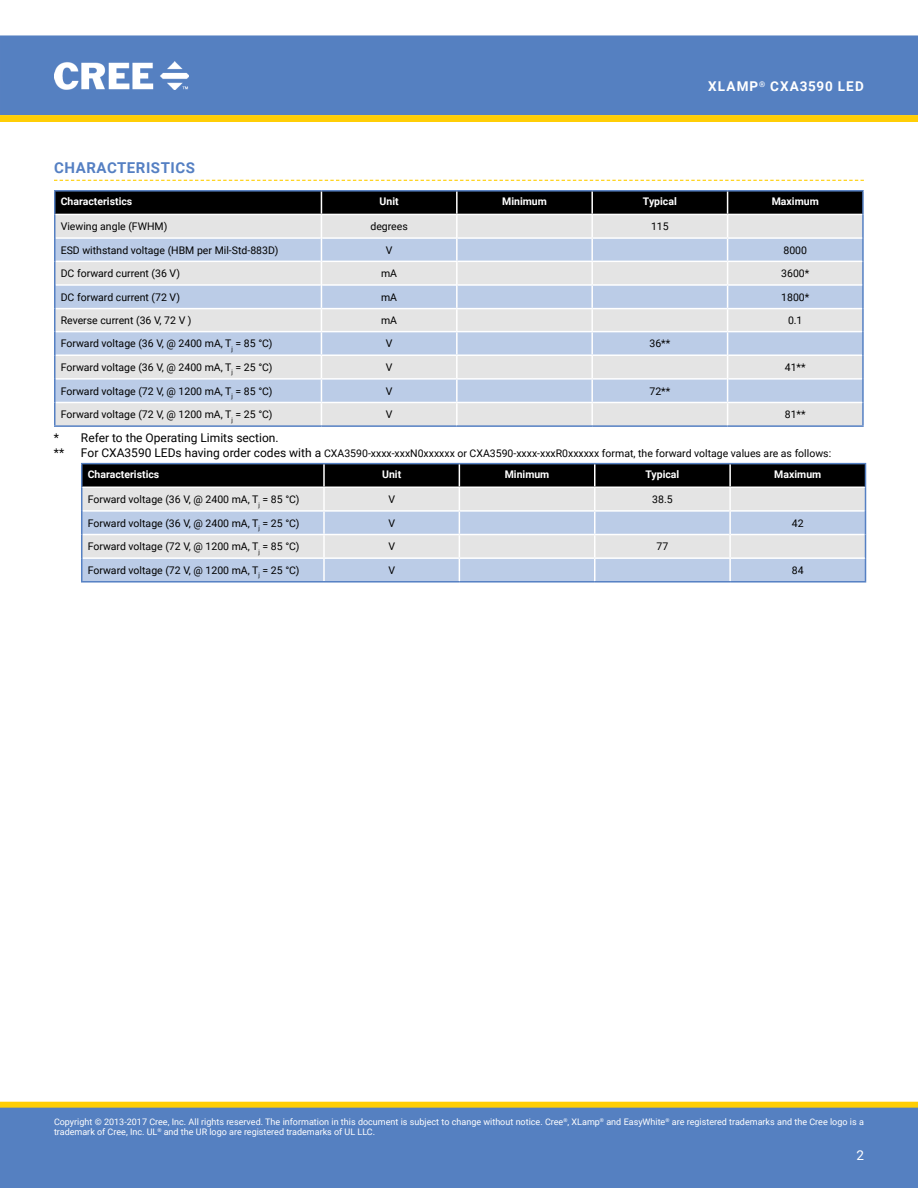
<style>
.page{position:relative;width:918px;height:1188px;background:#fff}
.page>*{position:absolute;margin:0;border:0;box-sizing:border-box;transform-origin:0 0}
.t1{font:700 15px "Roboto";letter-spacing:.035em;color:#5580c3}
.t2{font:700 13.5px "Roboto";letter-spacing:.085em;color:#fff}
.t3{font:13.5px "Roboto";color:#fff}
.t4{font:12px/15px "Roboto";color:#000}
.t5{font:10.5px/20.7px "Roboto";color:#000}
.t6{font:700 10.5px "Roboto";color:#fff}
.t7{font:9px/10.8px "Roboto";color:#fff}
.s1{font-size:12px}
.s2{font-weight:700;color:#fff}
</style>
<div class="page">
<div style="left:0;top:35px;width:918px;height:80px;background:#5580c1"></div>
<img style="left:55px;top:62px;width:134px;height:28px">
<div style="left:1px;top:1102px;width:916px;height:6px;background:#ffce06"></div>
<div style="left:0;top:1102px;width:918px;height:6px;border:1px solid #ffce06"></div>
<div style="left:0;top:1108px;width:918px;height:80px;background:#5580c1"></div>
<svg style="left:0;top:115px;width:918px;height:7px;background:#fece08"></svg>
<svg style="left:54px;top:180px;width:810px;height:1px"></svg>
<hr style="left:54px;top:214px;width:2px;height:24px;background:#5580c3">
<hr style="left:54px;top:238px;width:2px;height:23px;background:#5580c3">
<hr style="left:54px;top:261px;width:2px;height:24px;background:#5580c3">
<hr style="left:54px;top:285px;width:2px;height:24px;background:#5580c3">
<hr style="left:54px;top:309px;width:2px;height:23px;background:#5580c3">
<hr style="left:54px;top:332px;width:2px;height:23px;background:#5580c3">
<hr style="left:54px;top:355px;width:2px;height:24px;background:#5580c3">
<hr style="left:54px;top:379px;width:2px;height:23px;background:#5580c3">
<hr style="left:54px;top:402px;width:2px;height:23px;background:#5580c3">
<hr style="left:54px;top:425px;width:267px;height:2px;background:#5580c3">
<hr style="left:321px;top:425px;width:136px;height:2px;background:#5580c3">
<hr style="left:457px;top:425px;width:135px;height:2px;background:#5580c3">
<hr style="left:592px;top:425px;width:136px;height:2px;background:#5580c3">
<hr style="left:862px;top:214px;width:2px;height:24px;background:#5580c3">
<hr style="left:862px;top:238px;width:2px;height:23px;background:#5580c3">
<hr style="left:862px;top:261px;width:2px;height:24px;background:#5580c3">
<hr style="left:862px;top:285px;width:2px;height:24px;background:#5580c3">
<hr style="left:862px;top:309px;width:2px;height:23px;background:#5580c3">
<hr style="left:862px;top:332px;width:2px;height:23px;background:#5580c3">
<hr style="left:862px;top:355px;width:2px;height:24px;background:#5580c3">
<hr style="left:862px;top:379px;width:2px;height:23px;background:#5580c3">
<hr style="left:862px;top:402px;width:2px;height:23px;background:#5580c3">
<hr style="left:728px;top:425px;width:136px;height:2px;background:#5580c3">
<hr style="left:54px;top:190px;width:267px;height:2px;background:#5580c3">
<hr style="left:54px;top:192px;width:2px;height:22px;background:#5580c3">
<hr style="left:321px;top:190px;width:136px;height:2px;background:#5580c3">
<hr style="left:457px;top:190px;width:135px;height:2px;background:#5580c3">
<hr style="left:592px;top:190px;width:136px;height:2px;background:#5580c3">
<hr style="left:728px;top:190px;width:136px;height:2px;background:#5580c3">
<hr style="left:862px;top:192px;width:2px;height:22px;background:#5580c3">
<svg style="left:55px;top:191px;width:808px;height:234px;background:#c0c6d1"></svg>
<hr style="left:56px;top:214px;width:265px;height:1px;background:#fff">
<hr style="left:321px;top:214px;width:136px;height:1px;background:#fff">
<hr style="left:457px;top:214px;width:135px;height:1px;background:#fff">
<hr style="left:592px;top:214px;width:136px;height:1px;background:#fff">
<hr style="left:728px;top:214px;width:134px;height:1px;background:#fff">
<hr style="left:81px;top:581px;width:243px;height:2px;background:#5580c3">
<hr style="left:324px;top:581px;width:135px;height:2px;background:#5580c3">
<hr style="left:459px;top:581px;width:136px;height:2px;background:#5580c3">
<hr style="left:595px;top:581px;width:135px;height:2px;background:#5580c3">
<hr style="left:730px;top:581px;width:136px;height:2px;background:#5580c3">
<hr style="left:81px;top:463px;width:243px;height:1px;background:#5580c3">
<hr style="left:324px;top:463px;width:135px;height:1px;background:#5580c3">
<hr style="left:459px;top:463px;width:136px;height:1px;background:#5580c3">
<hr style="left:595px;top:463px;width:135px;height:1px;background:#5580c3">
<hr style="left:730px;top:463px;width:136px;height:1px;background:#5580c3">
<svg style="left:81px;top:464px;width:785px;height:117px;background:#aab1bb"></svg>
<hr style="left:594px;top:464px;width:2px;height:23px;background:#fff">
<hr style="left:729px;top:464px;width:2px;height:23px;background:#fff">
<hr style="left:82px;top:487px;width:242px;height:1px;background:#fff">
<hr style="left:324px;top:487px;width:135px;height:1px;background:#fff">
<hr style="left:459px;top:487px;width:136px;height:1px;background:#fff">
<hr style="left:595px;top:487px;width:135px;height:1px;background:#fff">
<hr style="left:730px;top:487px;width:135px;height:1px;background:#fff">
<p class="t2" style="left:708px;top:77px;width:157px">XLamp<sup>®</sup> CXA3590 LED</p>
<h1 class="t1" style="left:54px;top:157px;width:142px">Characteristics</h1>
<p class="t6" style="left:61px;top:194px;width:73px">Characteristics</p>
<p class="t6" style="left:380px;top:194px;width:21px">Unit</p>
<p class="t6" style="left:502px;top:194px;width:46px">Minimum</p>
<p class="t6" style="left:643px;top:194px;width:35px">Typical</p>
<p class="t6" style="left:772px;top:194px;width:49px">Maximum</p>
<p class="t5" style="left:61px;top:216px;width:108px">Viewing angle (FWHM)</p>
<p class="t5" style="left:370px;top:216px;width:39px">degrees</p>
<p class="t5" style="left:651px;top:216px;width:19px">115</p>
<p class="t5" style="left:61px;top:239px;width:219px">ESD withstand voltage (HBM per Mil-Std-883D)</p>
<p class="t5" style="left:386px;top:239px;width:8px">V</p>
<p class="t5" style="left:783px;top:239px;width:25px">8000</p>
<p class="t5" style="left:61px;top:263px;width:121px">DC forward current (36 V)</p>
<p class="t5" style="left:381px;top:263px;width:18px">mA</p>
<p class="t5" style="left:781px;top:263px;width:30px">3600*</p>
<p class="t5" style="left:61px;top:286px;width:121px">DC forward current (72 V)</p>
<p class="t5" style="left:381px;top:286px;width:18px">mA</p>
<p class="t5" style="left:781px;top:286px;width:30px">1800*</p>
<p class="t5" style="left:61px;top:310px;width:132px">Reverse current (36 V, 72 V )</p>
<p class="t5" style="left:381px;top:310px;width:18px">mA</p>
<p class="t5" style="left:788px;top:310px;width:16px">0.1</p>
<p class="t5" style="left:61px;top:333px;width:213px">Forward voltage (36 V, @ 2400 mA, T<sub>j</sub> = 85 °C)</p>
<p class="t5" style="left:386px;top:333px;width:8px">V</p>
<p class="t5" style="left:649px;top:333px;width:22px">36**</p>
<p class="t5" style="left:61px;top:357px;width:213px">Forward voltage (36 V, @ 2400 mA, T<sub>j</sub> = 25 °C)</p>
<p class="t5" style="left:386px;top:357px;width:8px">V</p>
<p class="t5" style="left:785px;top:357px;width:22px">41**</p>
<p class="t5" style="left:61px;top:380px;width:213px">Forward voltage (72 V, @ 1200 mA, T<sub>j</sub> = 85 °C)</p>
<p class="t5" style="left:386px;top:380px;width:8px">V</p>
<p class="t5" style="left:649px;top:380px;width:22px">72**</p>
<p class="t5" style="left:61px;top:404px;width:213px">Forward voltage (72 V, @ 1200 mA, T<sub>j</sub> = 25 °C)</p>
<p class="t5" style="left:386px;top:404px;width:8px">V</p>
<p class="t5" style="left:785px;top:404px;width:22px">81**</p>
<p class="t4" style="left:54px;top:430px;width:226px">* Refer to the Operating Limits section. **</p>
<p class="t5" style="left:88px;top:442px;width:745px;text-indent:-7px"><span class="s1">For CXA3590 LEDs having order codes with a</span> CXA3590-xxxx-xxxN0xxxxxx or CXA3590-xxxx-xxxR0xxxxxx format, the forward voltage values are as follows:<br><span class="s2">Characteristics</span></p>
<p class="t6" style="left:382px;top:466px;width:21px">Unit</p>
<p class="t6" style="left:505px;top:466px;width:46px">Minimum</p>
<p class="t6" style="left:645px;top:466px;width:35px">Typical</p>
<p class="t6" style="left:774px;top:466px;width:49px">Maximum</p>
<p class="t5" style="left:88px;top:489px;width:213px">Forward voltage (36 V, @ 2400 mA, T<sub>j</sub> = 85 °C)</p>
<p class="t5" style="left:388px;top:489px;width:8px">V</p>
<p class="t5" style="left:652px;top:489px;width:22px">38.5</p>
<p class="t5" style="left:88px;top:512px;width:213px">Forward voltage (36 V, @ 2400 mA, T<sub>j</sub> = 25 °C)</p>
<p class="t5" style="left:388px;top:512px;width:8px">V</p>
<p class="t5" style="left:792px;top:512px;width:13px">42</p>
<p class="t5" style="left:88px;top:536px;width:213px">Forward voltage (72 V, @ 1200 mA, T<sub>j</sub> = 85 °C)</p>
<p class="t5" style="left:388px;top:536px;width:8px">V</p>
<p class="t5" style="left:657px;top:536px;width:13px">77</p>
<p class="t5" style="left:88px;top:559px;width:213px">Forward voltage (72 V, @ 1200 mA, T<sub>j</sub> = 25 °C)</p>
<p class="t5" style="left:388px;top:559px;width:8px">V</p>
<p class="t5" style="left:792px;top:559px;width:13px">84</p>
<p class="t7" style="left:54px;top:1116px;width:811px">Copyright © 2013-2017 Cree, Inc. All rights reserved. The information in this document is subject to change without notice. Cree<sup>®</sup>, XLamp<sup>®</sup> and EasyWhite<sup>®</sup> are registered trademarks and the Cree logo is a trademark of Cree, Inc. UL<sup>®</sup> and the UR logo are registered trademarks of UL LLC.</p>
<p class="t3" style="left:856px;top:1145px;width:9px">2</p>
</div>
